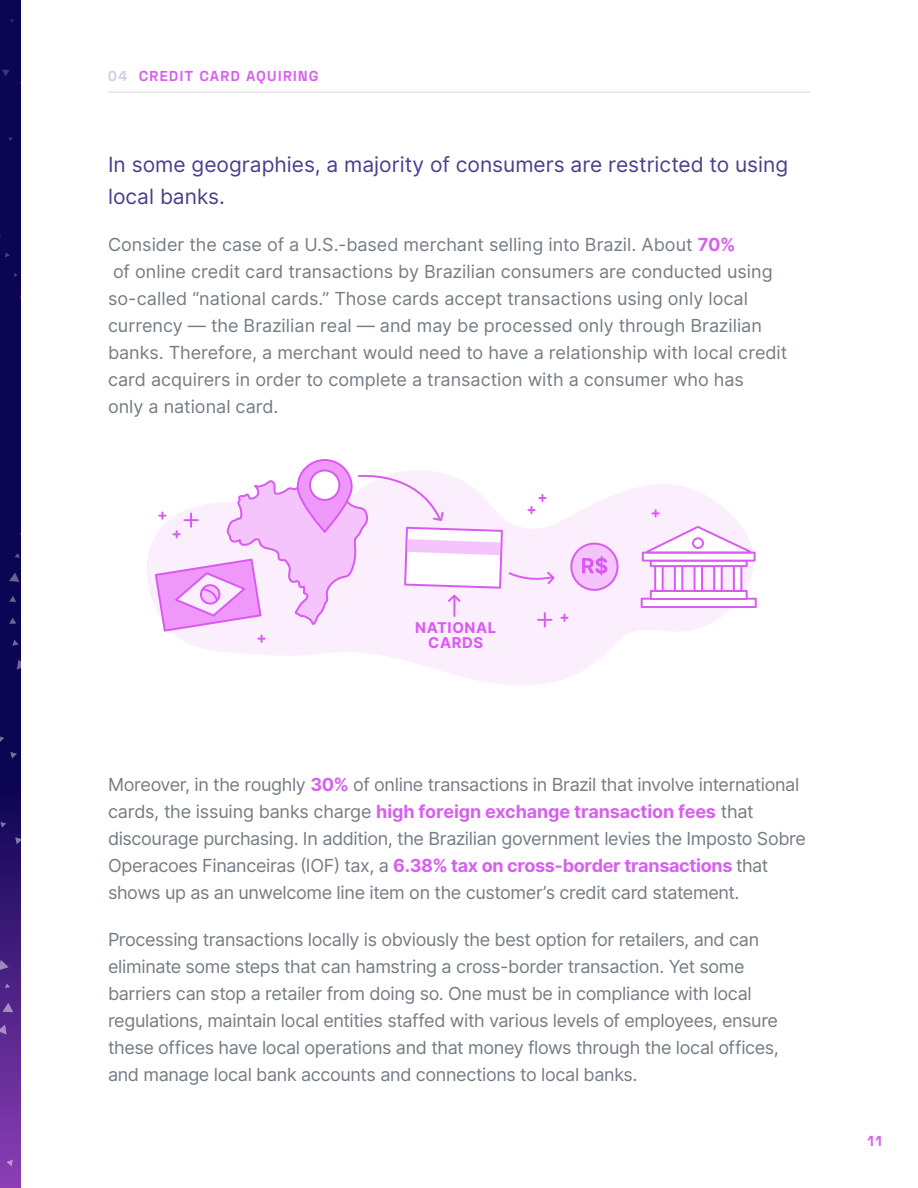
<style>
.page{position:relative;width:918px;height:1188px;background:#fff}
.page>*{position:absolute;margin:0;border:0;box-sizing:border-box;transform-origin:0 0}
.t1{font:21px/31.5px "Inter";color:#48408d}
.t2{font:18px/27px "Inter";letter-spacing:-.02em;color:#747c84}
.t3{font:18px/27px "Inter";color:#747c84}
.t4{font:700 14.85px/14.9px "Inter";letter-spacing:.04em;color:#d959f2;text-align:center}
.t5{font:700 14.4px "Space Grotesk";letter-spacing:.1em;color:#d760ee}
.s1{color:#d1cfe2}
.s2{font-weight:700;color:#d760ee}
</style>
<div class="page">
<svg style="left:0;top:0;width:20px;height:1188px;background:#210e63"></svg>
<svg style="left:0;top:1023px;width:10px;height:12px"></svg>
<svg style="left:2px;top:1002px;width:14px;height:14px"></svg>
<svg style="left:5px;top:983px;width:6px;height:7px"></svg>
<svg style="left:0;top:960px;width:10px;height:14px"></svg>
<svg style="left:0;top:940px;width:1px;height:13px"></svg>
<svg style="left:6px;top:1158px;width:8px;height:8px"></svg>
<svg style="left:13px;top:836px;width:7px;height:10px"></svg>
<svg style="left:0;top:821px;width:6px;height:8px"></svg>
<svg style="left:0;top:734px;width:17px;height:26px"></svg>
<svg style="left:14px;top:659px;width:6px;height:14px"></svg>
<svg style="left:12px;top:640px;width:8px;height:8px"></svg>
<svg style="left:9px;top:617px;width:9px;height:9px"></svg>
<svg style="left:9px;top:595px;width:9px;height:9px"></svg>
<svg style="left:9px;top:572px;width:11px;height:13px"></svg>
<svg style="left:15px;top:553px;width:5px;height:6px"></svg>
<svg style="left:13px;top:273px;width:5px;height:5px"></svg>
<svg style="left:4px;top:252px;width:6px;height:7px"></svg>
<svg style="left:7px;top:136px;width:6px;height:6px"></svg>
<svg style="left:18px;top:80px;width:2px;height:10px"></svg>
<svg style="left:0;top:67px;width:10px;height:10px"></svg>
<svg style="left:9px;top:18px;width:5px;height:5px"></svg>
<svg style="left:147px;top:468px;width:608px;height:217px"></svg>
<svg style="left:652px;top:510px;width:7px;height:7px"></svg>
<div style="left:642px;top:599px;width:114px;height:8px;background:#fff"></div>
<div style="left:641px;top:598px;width:116px;height:10px;border:2px solid #d959f2"></div>
<div style="left:651px;top:591px;width:96px;height:8px;background:#fff"></div>
<div style="left:650px;top:590px;width:98px;height:10px;border:2px solid #d959f2"></div>
<div style="left:655px;top:565px;width:8px;height:26px;background:#fff"></div>
<div style="left:654px;top:564px;width:10px;height:28px;border:2px solid #d959f2"></div>
<div style="left:675px;top:565px;width:7px;height:26px;background:#fff"></div>
<div style="left:674px;top:564px;width:9px;height:28px;border:2px solid #d959f2"></div>
<div style="left:695px;top:565px;width:7px;height:26px;background:#fff"></div>
<div style="left:694px;top:564px;width:9px;height:28px;border:2px solid #d959f2"></div>
<div style="left:714px;top:565px;width:8px;height:26px;background:#fff"></div>
<div style="left:713px;top:564px;width:10px;height:28px;border:2px solid #d959f2"></div>
<div style="left:734px;top:565px;width:7px;height:26px;background:#fff"></div>
<div style="left:733px;top:564px;width:9px;height:28px;border:2px solid #d959f2"></div>
<div style="left:651px;top:561px;width:96px;height:5px;background:#fff"></div>
<div style="left:650px;top:560px;width:98px;height:7px;border:2px solid #d959f2"></div>
<div style="left:643px;top:553px;width:112px;height:8px;background:#fff"></div>
<div style="left:642px;top:552px;width:114px;height:10px;border:2px solid #d959f2"></div>
<svg style="left:645px;top:525px;width:107px;height:29px"></svg>
<div style="left:693px;top:538px;width:10px;height:10px;background:#fff;border-radius:50%"></div>
<div style="left:692px;top:537px;width:12px;height:12px;border:2px solid #d959f2;border-radius:50%"></div>
<svg style="left:298px;top:460px;width:54px;height:72px"></svg>
<svg style="left:154px;top:470px;width:466px;height:172px"></svg>
<hr style="left:108px;top:92px;width:702px;height:1px;background:#e3e3e3">
<p class="t5" style="left:108px;top:66px;width:212px"><span class="s1">04</span> CREDIT CARD AQUIRING</p>
<p class="t1" style="left:108px;top:149px;width:682px">In some geographies, a majority of consumers are restricted to using local banks.</p>
<p class="t3" style="left:108px;top:231px;width:681px">Consider the case of a U.S.-based merchant selling into Brazil. About <span class="s2">70%<br></span>of online credit card transactions by Brazilian consumers are conducted using so-called “national cards.” Those cards accept transactions using only local currency — the Brazilian real — and may be processed only through Brazilian banks. Therefore, a merchant would need to have a relationship with local credit card acquirers in order to complete a transaction with a consumer who has<br>only a national card.</p>
<p class="t4" style="left:415px;top:620px;width:83px">NATIONAL<br>CARDS</p>
<p class="t2" style="left:108px;top:771px;width:700px">Moreover, in the roughly <span class="s2">30%</span> of online transactions in Brazil that involve international cards, the issuing banks charge <span class="s2">high foreign exchange transaction fees</span> that discourage purchasing. In addition, the Brazilian government levies the Imposto Sobre Operacoes Financeiras (IOF) tax, a <span class="s2">6.38% tax on cross-border transactions</span> that shows up as an unwelcome line item on the customer’s credit card statement.</p>
<p class="t2" style="left:108px;top:926px;width:672px">Processing transactions locally is obviously the best option for retailers, and can eliminate some steps that can hamstring a cross-border transaction. Yet some barriers can stop a retailer from doing so. One must be in compliance with local regulations, maintain local entities staffed with various levels of employees, ensure these offices have local operations and that money flows through the local offices, and manage local bank accounts and connections to local banks.</p>
<p class="t5" style="left:867px;top:1132px;width:16px">11</p>
</div>
